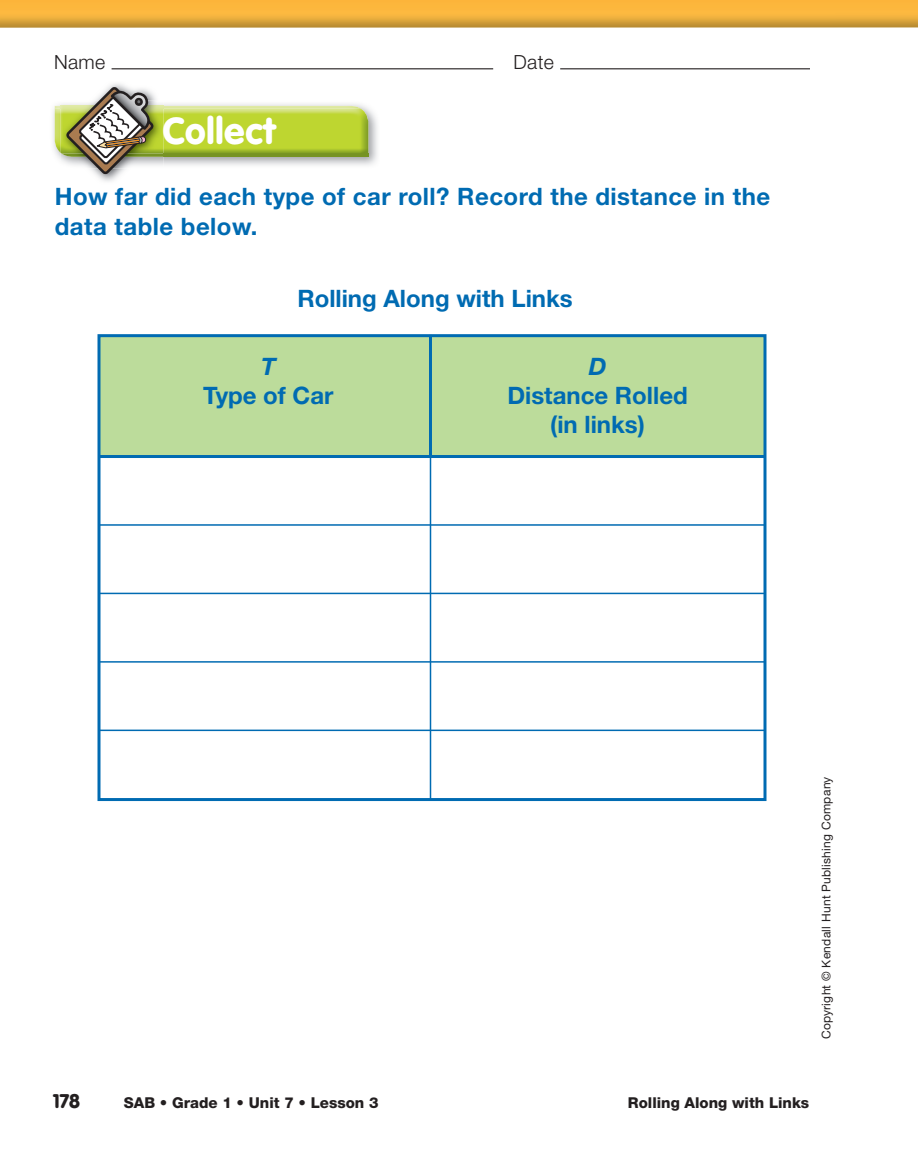
<style>
.page{position:relative;width:918px;height:1176px;background:#fff}
.page>*{position:absolute;margin:0;border:0;box-sizing:border-box;transform-origin:0 0}
.t1{font:900 36.9px "VAG Rounded Std";letter-spacing:.02em;color:#fff}
.t2{font:700 24px/30px "Helvetica Neue";letter-spacing:.02em;color:#006bb2}
.t3{font:700 24px/28.8px "Helvetica Neue";color:#006bb2;text-align:center}
.t4{font:italic 700 24px "Helvetica Neue";color:#006bb2}
.t5{font:300 19.5px "Helvetica Neue";letter-spacing:.02em;color:#231f20}
.t6{font:900 19.5px "VAG Rounded Std";color:#231f20}
.t7{font:800 15px "Helvetica Neue";color:#231f20}
.t8{font:12px "Helvetica Neue";letter-spacing:.02em;color:#231f20}
</style>
<div class="page">
<div style="left:0;top:0;width:918px;height:13px;background:#fcb73c"></div>
<img style="left:0;top:13px;width:918px;height:15px">
<hr style="left:112px;top:68px;width:381px;height:1px;background:#231f20">
<hr style="left:560px;top:68px;width:250px;height:1px;background:#231f20">
<img style="left:53px;top:104px;width:325px;height:62px">
<img style="left:55px;top:106px;width:306px;height:3px">
<img style="left:164px;top:153px;width:204px;height:4px">
<img style="left:55px;top:109px;width:313px;height:44px">
<img style="left:61px;top:101px;width:103px;height:66px">
<img style="left:61px;top:106px;width:103px;height:47px">
<svg style="left:64px;top:84px;width:92px;height:91px"></svg>
<svg style="left:97px;top:334px;width:670px;height:468px"></svg>
<hr style="left:99px;top:524px;width:666px;height:1px;background:#006bb2">
<hr style="left:99px;top:592px;width:666px;height:2px;background:#006bb2">
<hr style="left:99px;top:661px;width:666px;height:1px;background:#006bb2">
<hr style="left:99px;top:729px;width:666px;height:1px;background:#006bb2">
<hr style="left:429px;top:335px;width:3px;height:121px;background:#006bb2">
<hr style="left:430px;top:456px;width:1px;height:343px;background:#006bb2">
<p class="t5" style="left:54px;top:55px;width:53px">Name</p>
<p class="t5" style="left:513px;top:55px;width:42px">Date</p>
<h1 class="t1" style="left:162px;top:115px;width:115px">Collect</h1>
<p class="t2" style="left:55px;top:183px;width:717px">How far did each type of car roll? Record the distance in the data table below.</p>
<p class="t3" style="left:297px;top:286px;width:277px">Rolling Along with Links</p>
<p class="t4" style="left:261px;top:358px;width:16px">T</p>
<p class="t3" style="left:203px;top:383px;width:132px">Type of Car</p>
<p class="t4" style="left:589px;top:358px;width:19px">D</p>
<p class="t3" style="left:507px;top:383px;width:182px">Distance Rolled (in links)</p>
<p class="t6" style="left:53px;top:1092px;width:28px">178</p>
<p class="t8" style="left:822px;top:1039px;width:264px;rotate:-90deg">Copyright © Kendall Hunt Publishing Company</p>
<p class="t7" style="left:124px;top:1097px;width:256px">SAB • Grade 1 • Unit 7 • Lesson 3</p>
<p class="t7" style="left:628px;top:1097px;width:183px">Rolling Along with Links</p>
</div>
